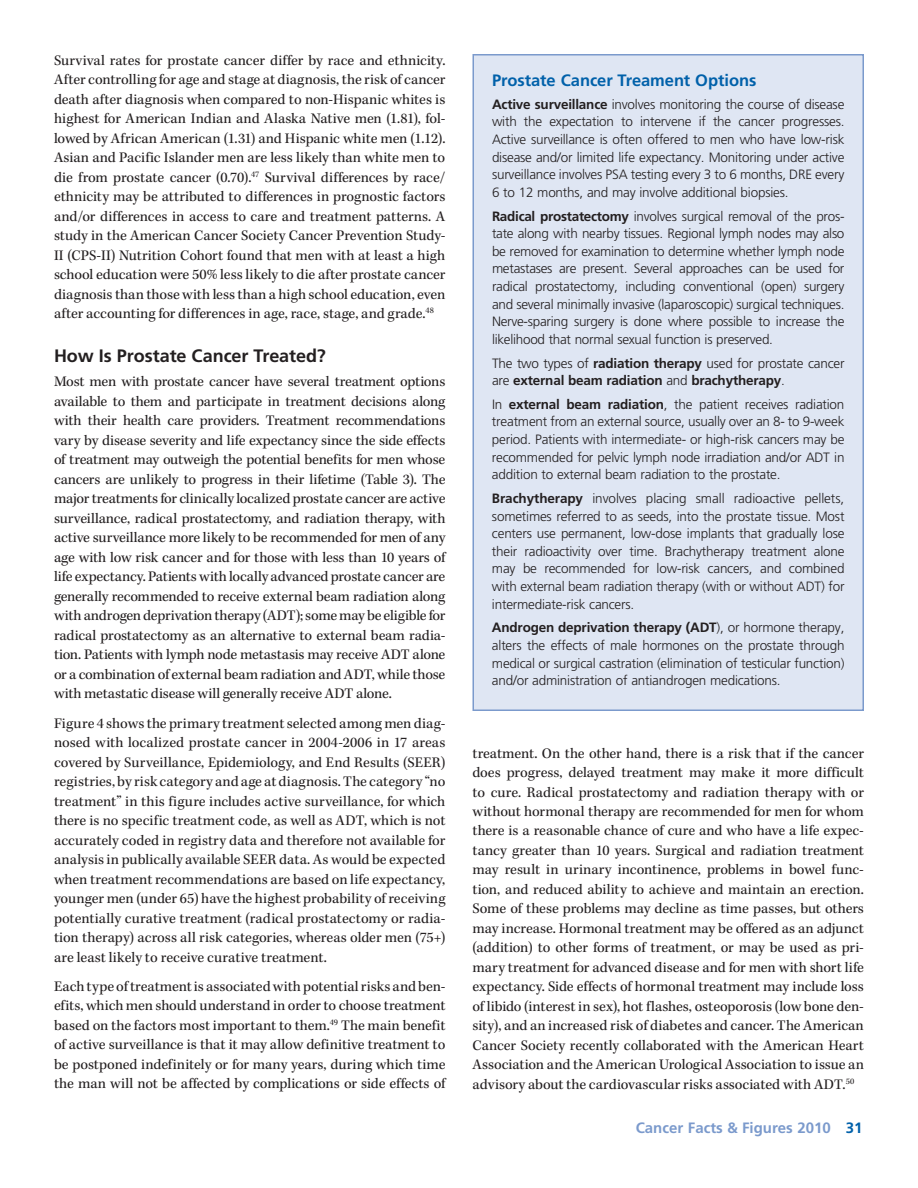
<style>
.page{position:relative;width:918px;height:1188px;background:#fff}
.page>*{position:absolute;margin:0;border:0;box-sizing:border-box;transform-origin:0 0}
.A_Head{font:700 18px "Frutiger LT Std";letter-spacing:-.005em;color:#231f20}
.Sidebar_Head{font:700 16.5px "Frutiger LT Std";letter-spacing:-.005em;color:#0161aa}
.Body{font:15px/19.5px "Kepler Std";color:#231f20;text-align:justify}
.t1{font:700 15px "Frutiger LT Std";color:#7b9acc}
.Sidebar_Text{font:300 13.5px/17.7px "Frutiger LT Std";letter-spacing:-.015em;color:#231f20;text-align:justify}
.Sidebar_Text-2{font:700 13.5px/17.7px "Frutiger LT Std";letter-spacing:-.015em;color:#231f20}
.s1{font-weight:700}
.s2{font-weight:300}
.s3{color:#0161aa}
</style>
<div class="page">
<div style="left:473px;top:55px;width:390px;height:655px;background:#dfe6f3"></div>
<div style="left:472px;top:54px;width:392px;height:657px;border:2px solid #7b9acc"></div>
<p class="Body" style="left:54px;top:51px;width:393px">Survival rates for prostate cancer differ by race and ethnicity.<br>After controlling for age and stage at diagnosis, the risk of cancer death after diagnosis when compared to non-Hispanic whites is highest for American Indian and Alaska Native men (1.81), fol&shy;lowed by African American (1.31) and Hispanic white men (1.12).<br>Asian and Pacific Islander men are less likely than white men to die from prostate cancer (0.70).<sup>47</sup> Survival differences by race/ ethnicity may be attributed to differences in prognostic factors and/or differences in access to care and treatment patterns. A study in the American Cancer Society Cancer Prevention Study-II (CPS-II) Nutrition Cohort found that men with at least a high school education were 50% less likely to die after prostate cancer diagnosis than those with less than a high school education, even after accounting for differences in age, race, stage, and grade.<sup>48</sup></p>
<p class="A_Head" style="left:54px;top:345px;width:273px">How Is Prostate Cancer Treated?</p>
<p class="Body" style="left:54px;top:372px;width:393px">Most men with prostate cancer have several treatment options available to them and participate in treatment decisions along with their health care providers. Treatment recommendations vary by disease severity and life expectancy since the side effects of treatment may outweigh the potential benefits for men whose cancers are unlikely to progress in their lifetime (Table 3). The major treatments for clinically localized prostate cancer are active surveillance, radical prostatectomy, and radiation therapy, with active surveillance more likely to be recommended for men of any age with low risk cancer and for those with less than 10 years of life expectancy. Patients with locally advanced prostate cancer are generally recommended to receive external beam radiation along with androgen deprivation therapy (ADT); some may be eligible for radical prostatectomy as an alternative to external beam radia&shy;tion. Patients with lymph node metastasis may receive ADT alone or a combination of external beam radiation and ADT, while those with metastatic disease will generally receive ADT alone.</p>
<p class="Body" style="left:54px;top:714px;width:393px">Figure 4 shows the primary treatment selected among men diag&shy;nosed with localized prostate cancer in 2004-2006 in 17 areas covered by Surveillance, Epidemiology, and End Results (SEER) registries, by risk category and age at diagnosis. The category “no treatment” in this figure includes active surveillance, for which there is no specific treatment code, as well as ADT, which is not accurately coded in registry data and therefore not available for analysis in publically available SEER data. As would be expected when treatment recommendations are based on life expectancy, younger men (under 65) have the highest probability of receiving potentially curative treatment (radical prostatectomy or radia&shy;tion therapy) across all risk categories, whereas older men (75+) are least likely to receive curative treatment.</p>
<p class="Body" style="left:54px;top:977px;width:393px">Each type of treatment is associated with potential risks and ben&shy;efits, which men should understand in order to choose treatment based on the factors most important to them.<sup>49</sup> The main benefit of active surveillance is that it may allow definitive treatment to be postponed indefinitely or for many years, during which time the man will not be affected by complications or side effects of</p>
<p class="Sidebar_Head" style="left:492px;top:70px;width:266px">Prostate Cancer Treament Options</p>
<p class="Sidebar_Text" style="left:492px;top:95px;width:354px"><span class="s1">Active surveillance</span> involves monitoring the course of disease with the expectation to intervene if the cancer progresses.<br>Active surveillance is often offered to men who have low-risk disease and/or limited life expectancy. Monitoring under active surveillance involves PSA testing every 3 to 6 months, DRE every 6 to 12 months, and may involve additional biopsies.</p>
<p class="Sidebar_Text" style="left:492px;top:207px;width:354px"><span class="s1">Radical prostatectomy</span> involves surgical removal of the pros&shy;tate along with nearby tissues. Regional lymph nodes may also be removed for examination to determine whether lymph node metastases are present. Several approaches can be used for radical prostatectomy, including conventional (open) surgery and several minimally invasive (laparoscopic) surgical techniques.<br>Nerve-sparing surgery is done where possible to increase the likelihood that normal sexual function is preserved.</p>
<p class="Sidebar_Text-2" style="left:492px;top:354px;width:354px"><span class="s2">The two types of</span> radiation therapy <span class="s2">used for prostate cancer are</span> external beam radiation <span class="s2">and</span> brachytherapy<span class="s2">.</span></p>
<p class="Sidebar_Text" style="left:492px;top:395px;width:354px">In <span class="s1">external beam radiation</span>, the patient receives radiation treatment from an external source, usually over an 8- to 9-week period. Patients with intermediate- or high-risk cancers may be recommended for pelvic lymph node irradiation and/or ADT in addition to external beam radiation to the prostate.</p>
<p class="Sidebar_Text" style="left:492px;top:490px;width:354px"><span class="s1">Brachytherapy</span> involves placing small radioactive pellets, sometimes referred to as seeds, into the prostate tissue. Most centers use permanent, low-dose implants that gradually lose their radioactivity over time. Brachytherapy treatment alone may be recommended for low-risk cancers, and combined with external beam radiation therapy (with or without ADT) for intermediate-risk cancers.</p>
<p class="Sidebar_Text" style="left:492px;top:619px;width:354px"><span class="s1">Androgen deprivation therapy (ADT</span>), or hormone therapy, alters the effects of male hormones on the prostate through medical or surgical castration (elimination of testicular function) and/or administration of antiandrogen medications.</p>
<p class="Body" style="left:472px;top:744px;width:393px">treatment. On the other hand, there is a risk that if the cancer does progress, delayed treatment may make it more difficult to cure. Radical prostatectomy and radiation therapy with or without hormonal therapy are recommended for men for whom there is a reasonable chance of cure and who have a life expec&shy;tancy greater than 10 years. Surgical and radiation treatment may result in urinary incontinence, problems in bowel func&shy;tion, and reduced ability to achieve and maintain an erection.<br>Some of these problems may decline as time passes, but others may increase. Hormonal treatment may be offered as an adjunct (addition) to other forms of treatment, or may be used as pri&shy;mary treatment for advanced disease and for men with short life expectancy. Side effects of hormonal treatment may include loss of libido (interest in sex), hot flashes, osteoporosis (low bone den&shy;sity), and an increased risk of diabetes and cancer. The American Cancer Society recently collaborated with the American Heart Association and the American Urological Association to issue an advisory about the cardiovascular risks associated with ADT.<sup>50</sup></p>
<p class="t1" style="left:636px;top:1118px;width:228px">Cancer Facts &amp; Figures 2010 <span class="s3">31</span></p>
</div>
